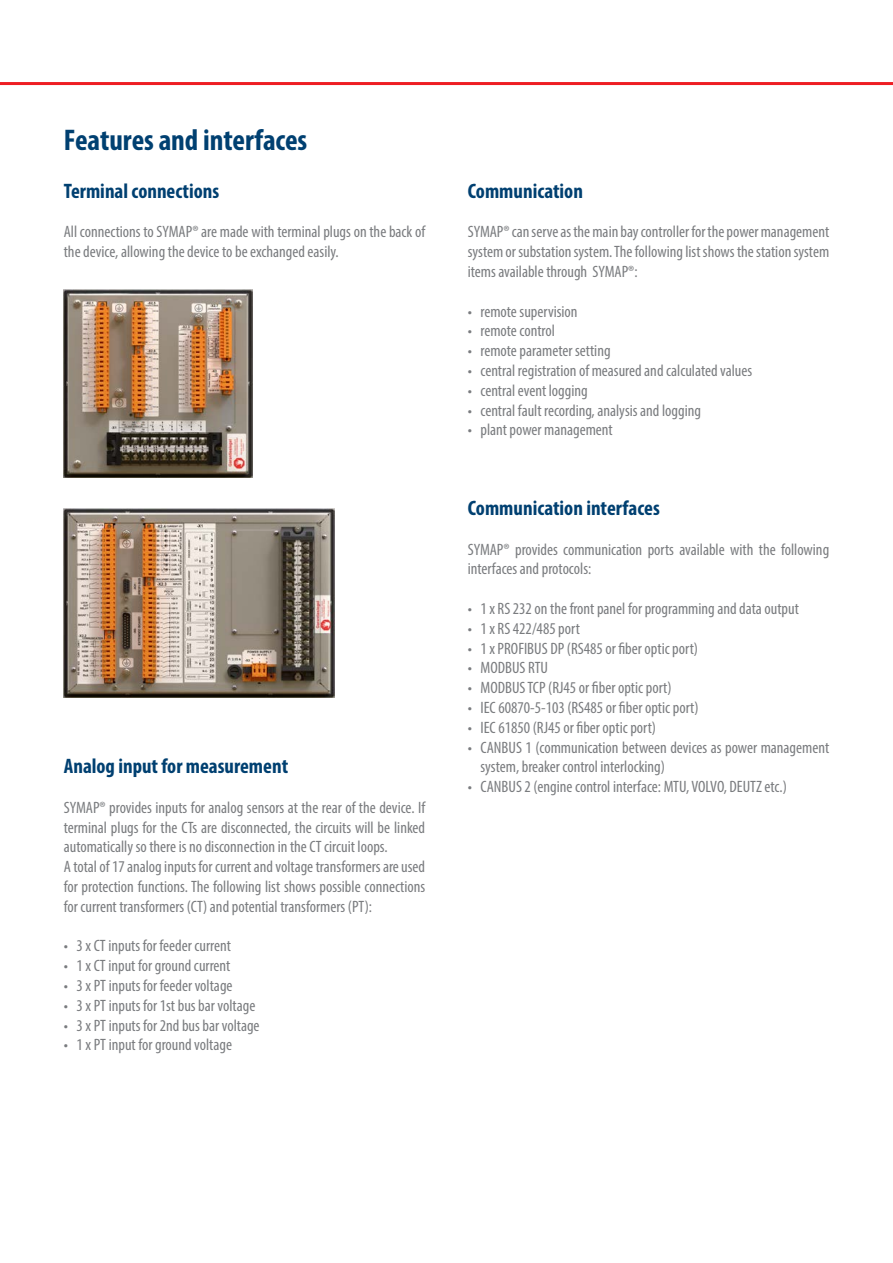
<style>
.page{position:relative;width:893px;height:1263px;background:#fff}
.page>*{position:absolute;margin:0;border:0;box-sizing:border-box;transform-origin:0 0}
.t1{font:700 condensed 30px "Myriad Pro";color:#004071}
.t2{font:700 condensed 21px "Myriad Pro";color:#004071}
.t3{font:condensed 16.5px/19.8px "Myriad Pro";color:#7a7c7f}
</style>
<div class="page">
<img style="left:64px;top:509px;width:270px;height:188px">
<img style="left:64px;top:289px;width:188px;height:189px">
<svg style="left:0;top:82px;width:893px;height:4px"></svg>
<h1 class="t1" style="left:64px;top:121px;width:245px">Features and interfaces</h1>
<p class="t2" style="left:64px;top:178px;width:157px">Terminal connections</p>
<p class="t3" style="left:64px;top:222px;width:363px">All connections to SYMAP® are made with terminal plugs on the back of the device, allowing the device to be exchanged easily.</p>
<p class="t2" style="left:64px;top:753px;width:226px">Analog input for measurement</p>
<p class="t3" style="left:64px;top:797px;width:363px">SYMAP® provides inputs for analog sensors at the rear of the device. If terminal plugs for the CTs are disconnected, the circuits will be linked automatically so there is no disconnection in the CT circuit loops.<br>A total of 17 analog inputs for current and voltage transformers are used for protection functions. The following list shows possible connections for current transformers (CT) and potential transformers (PT):</p>
<p class="t3" style="left:64px;top:936px;width:169px">• 3 x CT inputs for feeder current</p>
<p class="t3" style="left:64px;top:955px;width:168px">• 1 x CT input for ground current</p>
<p class="t3" style="left:64px;top:975px;width:170px">• 3 x PT inputs for feeder voltage</p>
<p class="t3" style="left:64px;top:995px;width:193px">• 3 x PT inputs for 1st bus bar voltage</p>
<p class="t3" style="left:64px;top:1015px;width:197px">• 3 x PT inputs for 2nd bus bar voltage</p>
<p class="t3" style="left:64px;top:1035px;width:170px">• 1 x PT input for ground voltage</p>
<p class="t2" style="left:468px;top:178px;width:117px">Communication</p>
<p class="t3" style="left:468px;top:222px;width:363px;text-align:justify">SYMAP® can serve as the main bay controller for the power management system or substation system. The following list shows the station system items available through SYMAP®:</p>
<p class="t3" style="left:468px;top:301px;width:111px">• remote supervision</p>
<p class="t3" style="left:468px;top:321px;width:89px">• remote control</p>
<p class="t3" style="left:468px;top:341px;width:144px">• remote parameter setting</p>
<p class="t3" style="left:468px;top:360px;width:286px">• central registration of measured and calculated values</p>
<p class="t3" style="left:468px;top:380px;width:121px">• central event logging</p>
<p class="t3" style="left:468px;top:400px;width:235px">• central fault recording, analysis and logging</p>
<p class="t3" style="left:468px;top:420px;width:146px">• plant power management</p>
<p class="t2" style="left:468px;top:495px;width:194px">Communication interfaces</p>
<p class="t3" style="left:468px;top:539px;width:363px">SYMAP® provides communication ports available with the following interfaces and protocols:</p>
<p class="t3" style="left:468px;top:598px;width:333px">• 1 x RS 232 on the front panel for programming and data output</p>
<p class="t3" style="left:468px;top:618px;width:114px">• 1 x RS 422/485 port</p>
<p class="t3" style="left:468px;top:638px;width:232px">• 1 x PROFIBUS DP (RS485 or fiber optic port)</p>
<p class="t3" style="left:468px;top:658px;width:82px">• MODBUS RTU</p>
<p class="t3" style="left:468px;top:677px;width:205px">• MODBUS TCP (RJ45 or fiber optic port)</p>
<p class="t3" style="left:468px;top:697px;width:232px">• IEC 60870-5-103 (RS485 or fiber optic port)</p>
<p class="t3" style="left:468px;top:717px;width:190px">• IEC 61850 (RJ45 or fiber optic port)</p>
<p class="t3" style="left:480px;top:737px;width:350px;text-indent:-13px">• CANBUS 1 (communication between devices as power management system, breaker control interlocking)</p>
<p class="t3" style="left:468px;top:776px;width:321px">• CANBUS 2 (engine control interface: MTU, VOLVO, DEUTZ etc.)</p>
</div>
